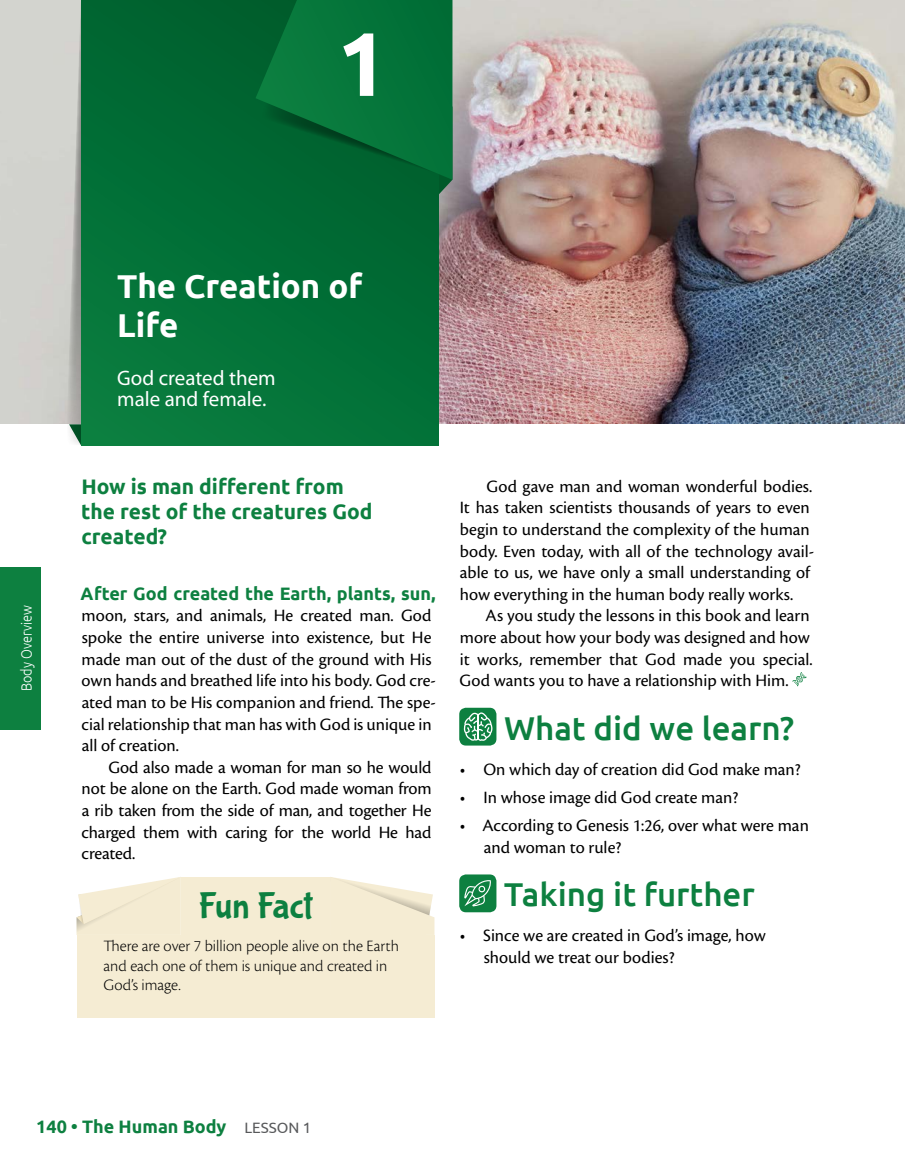
<style>
.page{position:relative;width:905px;height:1175px;background:#fff}
.page>*{position:absolute;margin:0;border:0;box-sizing:border-box;transform-origin:0 0}
.Lesson{font:700 90px "Ubuntu";color:#fff}
.Fun_Fact_title{font:37.5px "Bubblegum Sans";letter-spacing:-.01em;color:#0d8040}
.Inset_title_no_break{font:500 33px "Ubuntu";color:#0d8040}
.Lesson_Title{font:700 33px/39.6px "Ubuntu";color:#fff}
.Objective{font:700 21px/25.2px "Ubuntu";color:#0d8040}
.Chapter_Subtitle{font:21px/21px "Myriad Pro";color:#fff}
.Body_Text{font:18px/21.6px "Cronos Pro";color:#000}
.Body_Drop_Cap{font:18px/21.6px "Cronos Pro";color:#000}
.t1{font:700 18px "Ubuntu";color:#0d8040}
.Fun_fact{font:300 16.5px/19.8px "Cronos Pro";color:#000}
.t2{font:300 15px "Ubuntu";color:#fff;scale:.85 1}
.s1{font-family:"Ubuntu";font-weight:700;color:#0d8040}
.s2{font-weight:400;font-size:15px;color:#58595b}
</style>
<div class="page">
<div style="left:0;top:567px;width:40px;height:162px;background:#0d8040"></div>
<div style="left:76px;top:876px;width:358px;height:141px;background:#f5ecd3"></div>
<svg style="left:330px;top:876px;width:104px;height:41px"></svg>
<svg style="left:76px;top:876px;width:105px;height:59px"></svg>
<img style="left:439px;top:0;width:465px;height:424px">
<svg style="left:66px;top:0;width:15px;height:445px;background:#babcb7"></svg>
<div style="left:81px;top:0;width:358px;height:445px;background:linear-gradient(to bottom,#00622f,#05783c)"></div>
<svg style="left:255px;top:0;width:197px;height:220px;background:#046d36"></svg>
<svg style="left:792px;top:672px;width:14px;height:14px"></svg>
<div style="left:459px;top:707px;width:37px;height:38px;background:#0d8040;border-radius:7px"></div>
<svg style="left:463px;top:712px;width:29px;height:29px"></svg>
<div style="left:459px;top:874px;width:37px;height:38px;background:#0d8040;border-radius:7px"></div>
<svg style="left:464px;top:880px;width:27px;height:26px"></svg>
<p class="Lesson" style="left:337px;top:9px;width:53px">1</p>
<p class="t2" style="left:18px;top:691px;width:103px;rotate:-90deg">Body Overview</p>
<p class="Lesson_Title" style="left:117px;top:266px;width:246px">The Creation of<br>Life</p>
<p class="Chapter_Subtitle" style="left:117px;top:367px;width:160px">God created them male and female.</p>
<p class="Objective" style="left:81px;top:473px;width:293px">How is man different from the rest of the creatures God created?</p>
<p class="Body_Drop_Cap" style="left:80px;top:583px;width:357px"><span class="s1">After God created the Earth, plants, sun, </span>moon, stars, and animals, He created man. God spoke the entire universe into existence, but He made man out of the dust of the ground with His own hands and breathed life into his body. God cre&shy;ated man to be His companion and friend. The spe&shy;cial relationship that man has with God is unique in all of creation.</p>
<p class="Body_Text" style="left:82px;top:756px;width:351px;text-align:justify;text-indent:27px">God also made a woman for man so he would not be alone on the Earth. God made woman from a rib taken from the side of man, and together He charged them with caring for the world He had created.</p>
<p class="Fun_Fact_title" style="left:198px;top:885px;width:115px">Fun Fact</p>
<p class="Fun_fact" style="left:104px;top:935px;width:297px">There are over 7 billion people alive on the Earth and each one of them is unique and created in<br>God’s image.</p>
<p class="Body_Text" style="left:460px;top:475px;width:356px;text-indent:27px">God gave man and woman wonderful bodies.<br>It has taken scientists thousands of years to even begin to understand the complexity of the human body. Even today, with all of the technology avail&shy;able to us, we have only a small understanding of how everything in the human body really works.</p>
<p class="Body_Text" style="left:459px;top:605px;width:354px;text-indent:26px">As you study the lessons in this book and learn more about how your body was designed and how it works, remember that God made you special.<br>God wants you to have a relationship with Him.</p>
<p class="Inset_title_no_break" style="left:504px;top:707px;width:291px">What did we learn?</p>
<p class="Body_Drop_Cap" style="left:460px;top:758px;width:342px">• On which day of creation did God make man?</p>
<p class="Body_Drop_Cap" style="left:460px;top:786px;width:280px">• In whose image did God create man?</p>
<p class="Body_Drop_Cap" style="left:483px;top:815px;width:327px;text-indent:-24px">• According to Genesis 1:26, over what were man and woman to rule?</p>
<p class="Inset_title_no_break" style="left:504px;top:873px;width:252px">Taking it further</p>
<p class="Body_Drop_Cap" style="left:483px;top:925px;width:284px;text-indent:-24px">• Since we are created in God’s image, how should we treat our bodies?</p>
<p class="t1" style="left:36px;top:1115px;width:276px">140 • The Human Body <span class="s2">LESSON 1</span></p>
</div>
